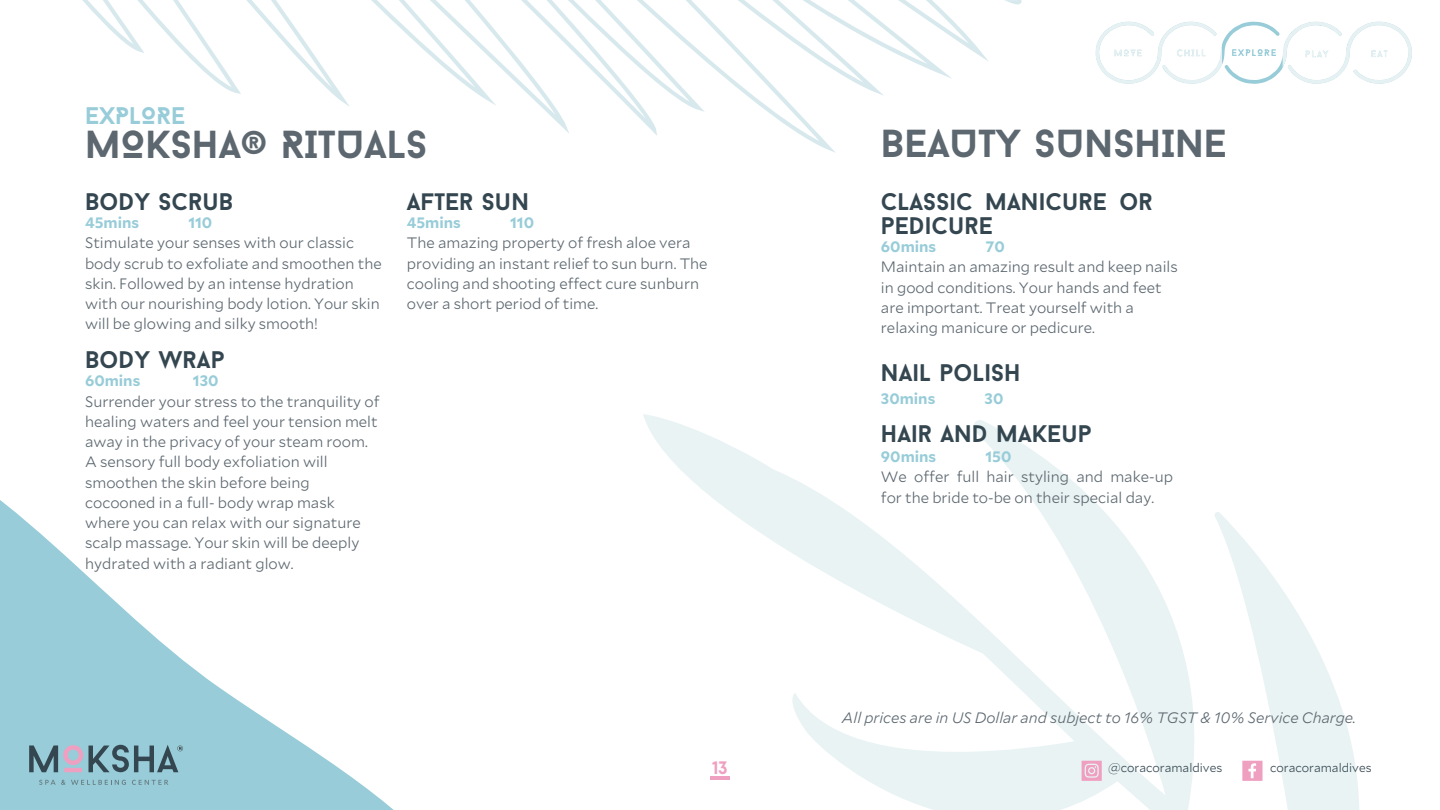
<style>
.page{position:relative;width:1440px;height:810px;background:#fff}
.page>*{position:absolute;margin:0;border:0;box-sizing:border-box;transform-origin:0 0}
.t1{font:700 39px "Baron Neue";color:#5c676f}
.t2{font:700 24px/23.7px "Baron Neue";color:#344650}
.t3{font:700 24px "Baron Neue";color:#97ccd8}
.t4{font:700 18px "Baron Neue";color:#efa0c1}
.t5{font:300 15px/20.2px "Mallory";color:#5c676f}
.t6{font:italic 300 15px "Mallory";color:#5c676f}
.t7{font:700 15px "Mallory";color:#97ccd8}
.t8{font:300 12px "Mallory";color:#344650}
</style>
<div class="page">
<svg style="left:246px;top:0;width:98px;height:101px"></svg>
<svg style="left:82px;top:0;width:156px;height:93px"></svg>
<svg style="left:0;top:500px;width:394px;height:310px"></svg>
<svg style="left:29px;top:745px;width:54px;height:27px"></svg>
<svg style="left:39px;top:780px;width:87px;height:5px"></svg>
<svg style="left:132px;top:780px;width:36px;height:5px"></svg>
<svg style="left:89px;top:745px;width:94px;height:27px;background:#6e95a0"></svg>
<svg style="left:371px;top:0;width:610px;height:149px"></svg>
<svg style="left:1005px;top:0;width:16px;height:5px"></svg>
<svg style="left:643px;top:414px;width:716px;height:396px"></svg>
<hr style="left:710px;top:776px;width:20px;height:4px;background:#efa0c1">
<svg style="left:1082px;top:761px;width:20px;height:20px"></svg>
<svg style="left:1242px;top:761px;width:21px;height:20px"></svg>
<svg style="left:1095px;top:21px;width:317px;height:63px"></svg>
<p class="t3" style="left:85px;top:106px;width:102px">EXPLORE</p>
<p class="t1" style="left:85px;top:129px;width:344px">MOKSHA® RITUALS</p>
<p class="t1" style="left:881px;top:128px;width:347px">BEAUTY SUNSHINE</p>
<p class="t2" style="left:85px;top:192px;width:150px">BODY SCRUB</p>
<p class="t2" style="left:407px;top:192px;width:124px">AFTER SUN</p>
<p class="t7" style="left:85px;top:212px;width:56px">45mins</p>
<p class="t7" style="left:188px;top:212px;width:26px">110</p>
<p class="t5" style="left:85px;top:232px;width:298px">Stimulate your senses with our classic body scrub to exfoliate and smoothen the skin. Followed by an intense hydration with our nourishing body lotion. Your skin will be glowing and silky smooth!</p>
<p class="t2" style="left:85px;top:350px;width:141px">BODY WRAP</p>
<p class="t7" style="left:85px;top:370px;width:57px">60mins</p>
<p class="t7" style="left:193px;top:370px;width:27px">130</p>
<p class="t5" style="left:85px;top:390px;width:296px">Surrender your stress to the tranquility of healing waters and feel your tension melt away in the privacy of your steam room.<br>A sensory full body exfoliation will smoothen the skin before being cocooned in a full- body wrap mask where you can relax with our signature scalp massage. Your skin will be deeply hydrated with a radiant glow.</p>
<p class="t7" style="left:407px;top:212px;width:56px">45mins</p>
<p class="t7" style="left:510px;top:212px;width:26px">110</p>
<p class="t5" style="left:407px;top:232px;width:302px">The amazing property of fresh aloe vera providing an instant relief to sun burn. The cooling and shooting effect cure sunburn over a short period of time.</p>
<p class="t2" style="left:881px;top:192px;width:273px">CLASSIC MANICURE OR<br>PEDICURE</p>
<p class="t7" style="left:881px;top:236px;width:57px">60mins</p>
<p class="t7" style="left:986px;top:236px;width:21px">70</p>
<p class="t5" style="left:881px;top:256px;width:298px">Maintain an amazing result and keep nails in good conditions. Your hands and feet are important. Treat yourself with a relaxing manicure or pedicure.</p>
<p class="t2" style="left:881px;top:364px;width:141px">NAIL POLISH</p>
<p class="t7" style="left:881px;top:388px;width:56px">30mins</p>
<p class="t7" style="left:985px;top:388px;width:20px">30</p>
<p class="t2" style="left:881px;top:424px;width:212px">HAIR AND MAKEUP</p>
<p class="t7" style="left:881px;top:446px;width:57px">90mins</p>
<p class="t7" style="left:986px;top:446px;width:28px">150</p>
<p class="t5" style="left:881px;top:466px;width:294px">We offer full hair styling and make-up for the bride to-be on their special day.</p>
<p class="t6" style="left:842px;top:707px;width:516px">All prices are in US Dollar and subject to 16% TGST &amp; 10% Service Charge.</p>
<p class="t4" style="left:713px;top:760px;width:16px">13</p>
<p class="t8" style="left:1108px;top:760px;width:116px">@coracoramaldives</p>
<p class="t8" style="left:1270px;top:760px;width:103px">coracoramaldives</p>
</div>
